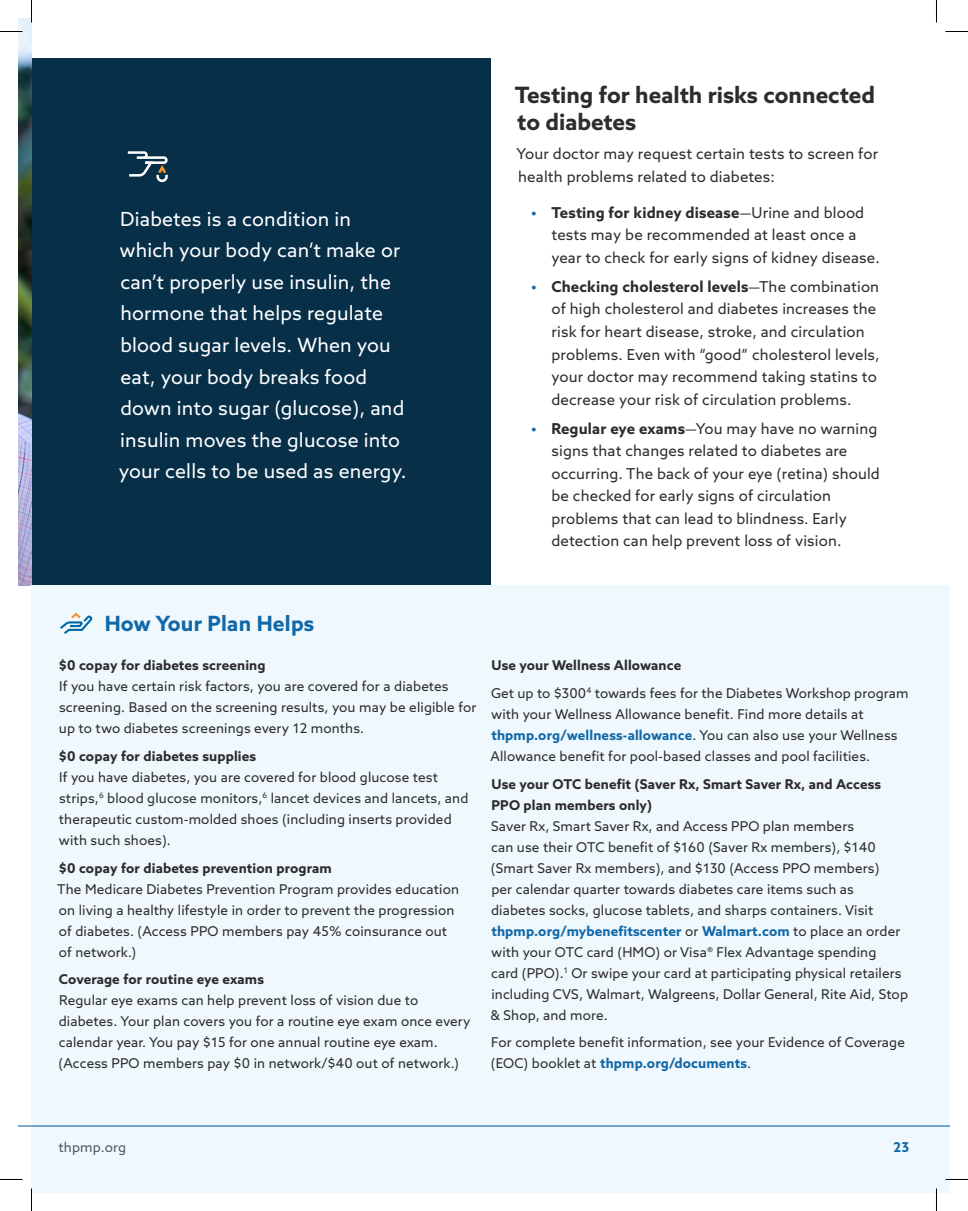
<style>
.page{position:relative;width:968px;height:1211px;background:#fff}
.page>*{position:absolute;margin:0;border:0;box-sizing:border-box;transform-origin:0 0}
.t1{font:700 22.5px/27px "Point 32 Health Sans";color:#2e2b2c}
.Body{font:700 21px "Point 32 Health Sans";letter-spacing:.01em;color:#1268a7}
.Body__Big{font:19.5px/31.5px "Point 32 Health Sans";letter-spacing:.01em;color:#fff}
.Body-2{font:15px/22.5px "Point 32 Health Sans";letter-spacing:.01em;color:#2e2b2c}
.Body__Sidebar{font:13.5px/21px "Point 32 Health Sans";letter-spacing:.01em;color:#2e2b2c}
.Sidebar_Header{font:700 13.5px/21px "Point 32 Health Sans";letter-spacing:.01em;color:#2e2b2c}
.Body__Sidebar-2{font:700 13.5px "Point 32 Health Sans";letter-spacing:.01em;color:#2e2b2c}
.t2{font:13.5px "Point 32 Health Sans";letter-spacing:.01em;color:#52575f}
.t3{font:700 13.5px "Point 32 Health Sans";color:#1268a7}
.s1{font-weight:700;color:#1268a7}
.s2{font-weight:700}
</style>
<div class="page">
<div style="left:32px;top:58px;width:458px;height:527px;background:#072f48"></div>
<img style="left:18px;top:18px;width:13px;height:567px">
<div style="left:32px;top:585px;width:918px;height:607px;background:#eef8fd"></div>
<svg style="left:60px;top:612px;width:33px;height:22px"></svg>
<svg style="left:127px;top:151px;width:41px;height:32px"></svg>
<svg style="left:18px;top:1125px;width:14px;height:1px"></svg>
<hr style="left:32px;top:1125px;width:918px;height:1px;background:#1268a7">
<hr style="left:945px;top:1178px;width:23px;height:2px;background:#fff">
<hr style="left:935px;top:1188px;width:2px;height:22px;background:#fff">
<svg style="left:0;top:31px;width:22px;height:1px"></svg>
<svg style="left:945px;top:31px;width:23px;height:1px"></svg>
<svg style="left:0;top:1179px;width:22px;height:1px"></svg>
<svg style="left:945px;top:1179px;width:23px;height:1px"></svg>
<svg style="left:31px;top:0;width:1px;height:22px"></svg>
<svg style="left:31px;top:1188px;width:1px;height:22px"></svg>
<svg style="left:936px;top:0;width:1px;height:22px"></svg>
<svg style="left:936px;top:1188px;width:1px;height:22px"></svg>
<p class="Body__Big" style="left:119px;top:203px;width:289px">Diabetes is a condition in which your body can’t make or can’t properly use insulin, the hormone that helps regulate blood sugar levels. When you eat, your body breaks food down into sugar (glucose), and insulin moves the glucose into your cells to be used as energy.</p>
<h2 class="t1" style="left:514px;top:81px;width:362px">Testing for health risks connected to diabetes</h2>
<p class="Body-2" style="left:516px;top:142px;width:363px">Your doctor may request certain tests to screen for health problems related to diabetes:</p>
<p class="Body-2" style="left:551px;top:201px;width:330px;text-indent:-20px"><span class="s1">•</span> <span class="s2">Testing for kidney disease</span>—Urine and blood tests may be recommended at least once a year to check for early signs of kidney disease.</p>
<p class="Body-2" style="left:551px;top:275px;width:329px;text-indent:-20px"><span class="s1">•</span> <span class="s2">Checking cholesterol levels</span>—The combination of high cholesterol and diabetes increases the risk for heart disease, stroke, and circulation problems. Even with “good” cholesterol levels, your doctor may recommend taking statins to decrease your risk of circulation problems.</p>
<p class="Body-2" style="left:551px;top:417px;width:330px;text-indent:-20px"><span class="s1">•</span> <span class="s2">Regular eye exams</span>—You may have no warning signs that changes related to diabetes are occurring. The back of your eye (retina) should be checked for early signs of circulation problems that can lead to blindness. Early detection can help prevent loss of vision.</p>
<p class="Body" style="left:105px;top:610px;width:211px">How Your Plan Helps</p>
<p class="Sidebar_Header" style="left:59px;top:654px;width:208px">$0 copay for diabetes screening</p>
<p class="Body__Sidebar" style="left:59px;top:675px;width:419px">If you have certain risk factors, you are covered for a diabetes screening. Based on the screening results, you may be eligible for up to two diabetes screenings every 12 months.</p>
<p class="Sidebar_Header" style="left:59px;top:745px;width:199px">$0 copay for diabetes supplies</p>
<p class="Body__Sidebar" style="left:59px;top:766px;width:411px">If you have diabetes, you are covered for blood glucose test strips,<sup>6</sup> blood glucose monitors,<sup>6</sup> lancet devices and lancets, and therapeutic custom-molded shoes (including inserts provided with such shoes).</p>
<p class="Sidebar_Header" style="left:59px;top:857px;width:274px">$0 copay for diabetes prevention program</p>
<p class="Body__Sidebar" style="left:57px;top:878px;width:403px">The Medicare Diabetes Prevention Program provides education on living a healthy lifestyle in order to prevent the progression of diabetes. (Access PPO members pay 45% coinsurance out of network.)</p>
<p class="Sidebar_Header" style="left:59px;top:968px;width:206px">Coverage for routine eye exams</p>
<p class="Body__Sidebar" style="left:59px;top:989px;width:413px">Regular eye exams can help prevent loss of vision due to diabetes. Your plan covers you for a routine eye exam once every calendar year. You pay $15 for one annual routine eye exam. (Access PPO members pay $0 in network/$40 out of network.)</p>
<p class="Body__Sidebar-2" style="left:491px;top:656px;width:191px">Use your Wellness Allowance</p>
<p class="Body__Sidebar" style="left:490px;top:682px;width:419px">Get up to $300<sup>4</sup> towards fees for the Diabetes Workshop program with your Wellness Allowance benefit. Find more details at <span class="s1">thpmp.org/wellness-allowance</span>. You can also use your Wellness Allowance benefit for pool-based classes and pool facilities.</p>
<p class="Sidebar_Header" style="left:491px;top:773px;width:391px">Use your OTC benefit (Saver Rx, Smart Saver Rx, and Access<br>PPO plan members only)</p>
<p class="Body__Sidebar" style="left:490px;top:815px;width:419px">Saver Rx, Smart Saver Rx, and Access PPO plan members<br>can use their OTC benefit of $160 (Saver Rx members), $140 (Smart Saver Rx members), and $130 (Access PPO members)<br>per calendar quarter towards diabetes care items such as diabetes socks, glucose tablets, and sharps containers. Visit <span class="s1">thpmp.org/mybenefitscenter</span> or <span class="s1">Walmart.com</span> to place an order with your OTC card (HMO) or Visa® Flex Advantage spending<br>card (PPO).<sup>1</sup> Or swipe your card at participating physical retailers including CVS, Walmart, Walgreens, Dollar General, Rite Aid, Stop &amp; Shop, and more.</p>
<p class="Body__Sidebar" style="left:491px;top:1031px;width:415px">For complete benefit information, see your Evidence of Coverage (EOC) booklet at <span class="s1">thpmp.org/documents</span>.</p>
<p class="t2" style="left:58px;top:1139px;width:69px">thpmp.org</p>
<p class="t3" style="left:893px;top:1138px;width:18px">23</p>
</div>
